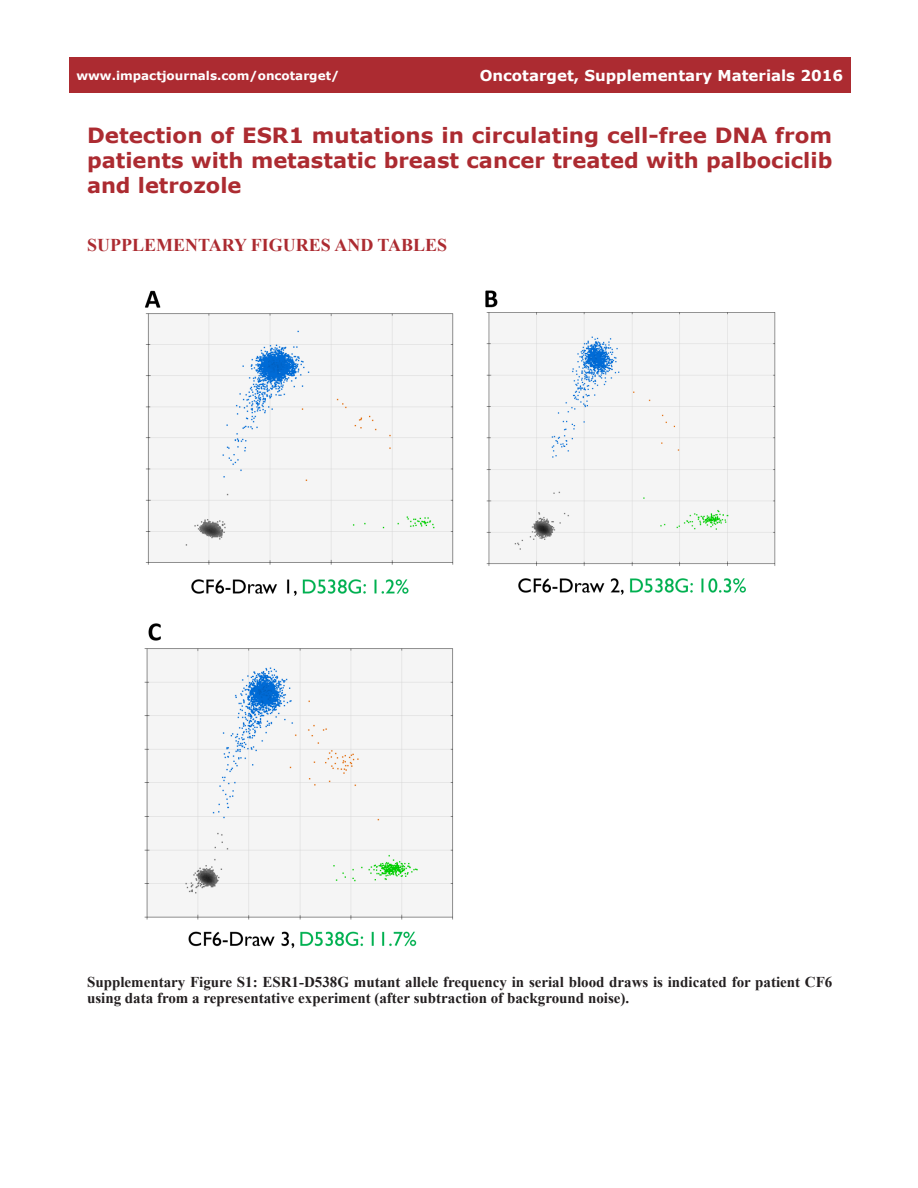
<style>
.page{position:relative;width:918px;height:1188px;background:#fff}
.page>*{position:absolute;margin:0;border:0;box-sizing:border-box;transform-origin:0 0}
.t1{font:700 21px/25.2px "Verdana";color:#ac2b31;text-align:justify}
.Heading{font:700 18px "Times New Roman";color:#ac2b31}
.figuretext{font:700 15px/16.2px "Times New Roman";color:#231f20}
.t2{font:700 15px "Verdana";color:#fff}
.t3{font:700 12px "Verdana";color:#fff}
</style>
<div class="page">
<div style="left:69px;top:57px;width:781px;height:36px;background:#ac2b31"></div>
<img style="left:144px;top:290px;width:632px;height:659px">
<p class="t3" style="left:76px;top:67px;width:264px">www.impactjournals.com/oncotarget/</p>
<p class="t2" style="left:480px;top:65px;width:365px">Oncotarget, Supplementary Materials 2016</p>
<p class="t1" style="left:87px;top:122px;width:747px">Detection of ESR1 mutations in circulating cell-free DNA from patients with metastatic breast cancer treated with palbociclib and letrozole</p>
<p class="Heading" style="left:87px;top:232px;width:362px">SUPPLEMENTARY FIGURES AND TABLES</p>
<p class="figuretext" style="left:87px;top:973px;width:747px">Supplementary Figure S1: ESR1-D538G mutant allele frequency in serial blood draws is indicated for patient CF6 using data from a representative experiment (after subtraction of background noise).</p>
</div>
